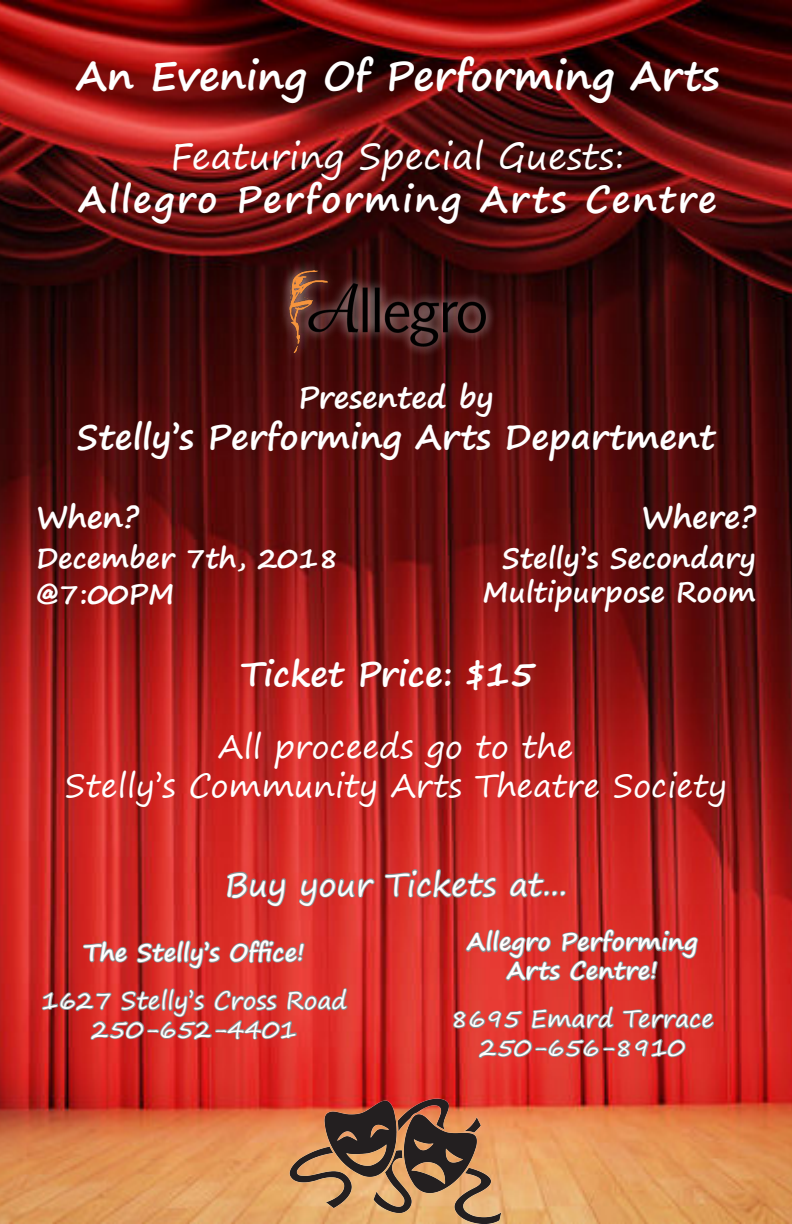
<style>
.page{position:relative;width:792px;height:1224px;background:#fff}
.page>*{position:absolute;margin:0;border:0;box-sizing:border-box;transform-origin:0 0}
.t1{font:700 40px "Segoe Print";color:#fff}
.t2{font:700 36px "Segoe Print";letter-spacing:.06em;color:#fff}
.t3{font:36px "Segoe Print";color:#fff}
.t4{font:700 34px "Segoe Print";color:#fff}
.t5{font:32px "Segoe Print";color:#fff}
.t6{font:700 31px "Segoe Print";color:#fff}
.t7{font:700 30px "Segoe Print";color:#fff}
.t8{font:700 28px "Segoe Print";color:#fff}
.t9{font:24px "Segoe Print";color:#fff}
.t10{font:700 24px "Segoe Print";color:#fff}
</style>
<div class="page">
<img style="left:0;top:0;width:792px;height:1224px">
<div style="left:279px;top:260px;width:218px;height:102px;background:#fff;opacity:.75"></div>
<img style="left:290px;top:271px;width:196px;height:81px">
<svg style="left:226px;top:808px;width:61px;height:100px;background:#ca3734"></svg>
<svg style="left:297px;top:808px;width:79px;height:100px;background:#d03935"></svg>
<svg style="left:383px;top:857px;width:115px;height:43px;background:#bf4441"></svg>
<svg style="left:509px;top:871px;width:58px;height:28px;background:#c34845"></svg>
<img style="left:288px;top:1098px;width:216px;height:126px">
<svg style="left:41px;top:923px;width:308px;height:118px;background:#c63e3a"></svg>
<svg style="left:451px;top:906px;width:264px;height:279px;background:#cf523f"></svg>
<p class="t1" style="left:76px;top:39px;width:645px">An Evening Of Performing Arts</p>
<p class="t3" style="left:171px;top:124px;width:456px">Featuring Special Guests:</p>
<p class="t2" style="left:78px;top:167px;width:640px">Allegro Performing Arts Centre</p>
<p class="t7" style="left:298px;top:370px;width:197px">Presented by</p>
<p class="t4" style="left:77px;top:406px;width:640px">Stelly’s Performing Arts Department</p>
<p class="t6" style="left:36px;top:489px;width:105px">When?</p>
<p class="t8" style="left:36px;top:532px;width:304px">December 7th, 2018</p>
<p class="t8" style="left:36px;top:568px;width:140px">@7:00PM</p>
<p class="t6" style="left:641px;top:489px;width:116px">Where?</p>
<p class="t8" style="left:502px;top:532px;width:256px">Stelly’s Secondary</p>
<p class="t8" style="left:482px;top:566px;width:275px">Multipurpose Room</p>
<p class="t4" style="left:241px;top:643px;width:295px">Ticket Price: $15</p>
<p class="t5" style="left:219px;top:718px;width:356px">All proceeds go to the</p>
<p class="t5" style="left:65px;top:757px;width:664px">Stelly’s Community Arts Theatre Society</p>
<p class="t5" style="left:225px;top:856px;width:344px">Buy your Tickets at...</p>
<p class="t10" style="left:84px;top:931px;width:223px">The Stelly’s Office!</p>
<p class="t9" style="left:41px;top:979px;width:308px">1627 Stelly’s Cross Road</p>
<p class="t9" style="left:91px;top:1008px;width:207px">250-652-4401</p>
<p class="t10" style="left:467px;top:920px;width:232px">Allegro Performing</p>
<p class="t10" style="left:507px;top:949px;width:153px">Arts Centre!</p>
<p class="t9" style="left:451px;top:997px;width:265px">8695 Emard Terrace</p>
<p class="t9" style="left:479px;top:1026px;width:207px">250-656-8910</p>
</div>
